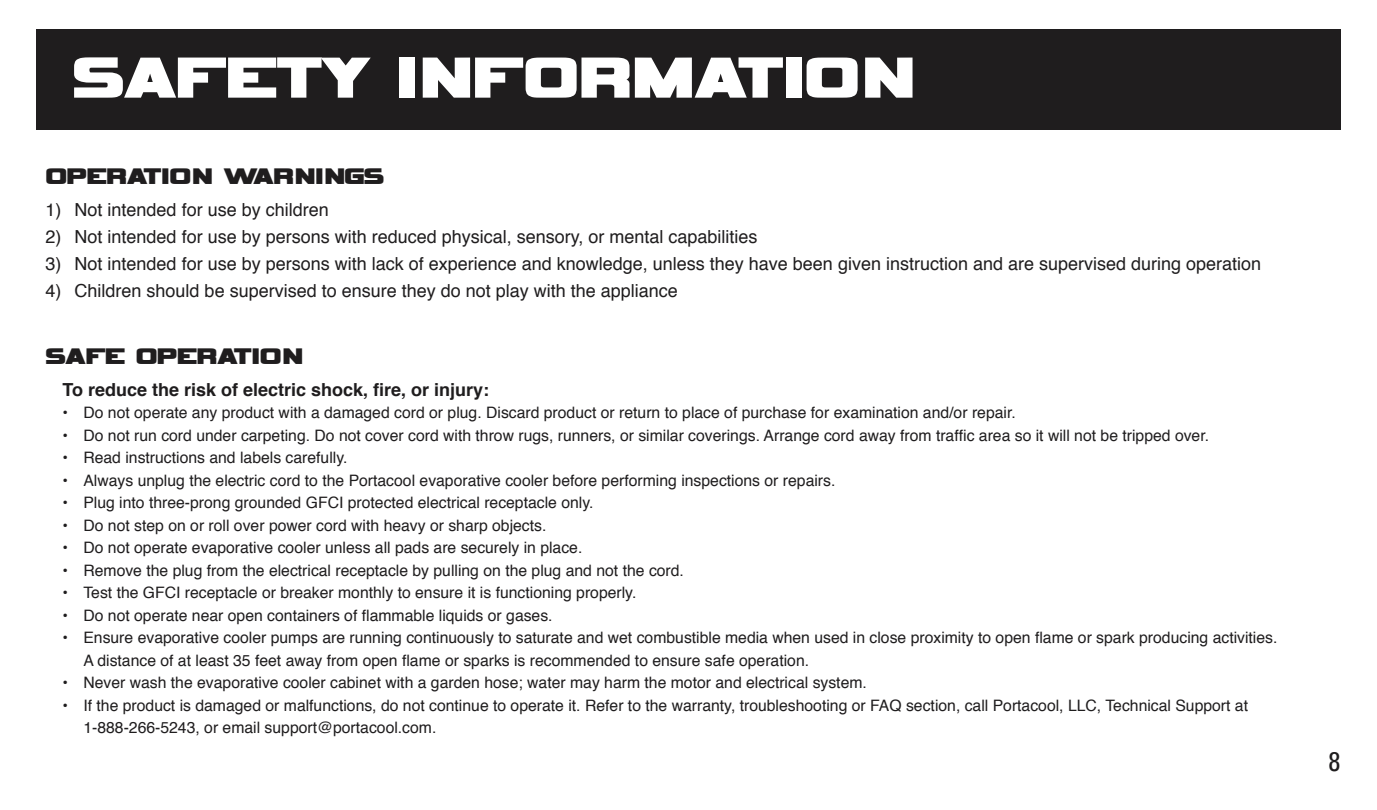
<style>
.page{position:relative;width:1377px;height:810px;background:#fff}
.page>*{position:absolute;margin:0;border:0;box-sizing:border-box;transform-origin:0 0}
.t1{font:81px "Vipnagorgialla";color:#fff}
.t2{font:31.5px "Vipnagorgialla";color:#1f1d1e}
.t3{font:condensed 27px "Univers";color:#1f1d1e}
.t4{font:18px "Helvetica";color:#1f1d1e}
.t5{font:700 18px "Helvetica";color:#1f1d1e}
.t6{font:15.75px/22.5px "Helvetica";color:#1f1d1e}
</style>
<div class="page">
<div style="left:36px;top:30px;width:1305px;height:100px;background:#1f1d1e"></div>
<h1 class="t1" style="left:72px;top:42px;width:845px">SAFETY INFORMATION</h1>
<h2 class="t2" style="left:45px;top:162px;width:340px">OPERATION WARNINGS</h2>
<p class="t4" style="left:45px;top:196px;width:285px">1) Not intended for use by children</p>
<p class="t4" style="left:45px;top:223px;width:714px">2) Not intended for use by persons with reduced physical, sensory, or mental capabilities</p>
<p class="t4" style="left:45px;top:250px;width:1217px">3) Not intended for use by persons with lack of experience and knowledge, unless they have been given instruction and are supervised during operation</p>
<p class="t4" style="left:45px;top:277px;width:634px">4) Children should be supervised to ensure they do not play with the appliance</p>
<h2 class="t2" style="left:45px;top:343px;width:259px">SAFE OPERATION</h2>
<p class="t5" style="left:62px;top:375px;width:428px">To reduce the risk of electric shock, fire, or injury:</p>
<p class="t6" style="left:62px;top:402px;width:955px">• Do not operate any product with a damaged cord or plug. Discard product or return to place of purchase for examination and/or repair.</p>
<p class="t6" style="left:62px;top:424px;width:1148px">• Do not run cord under carpeting. Do not cover cord with throw rugs, runners, or similar coverings. Arrange cord away from traffic area so it will not be tripped over.</p>
<p class="t6" style="left:62px;top:447px;width:287px">• Read instructions and labels carefully.</p>
<p class="t6" style="left:62px;top:469px;width:775px">• Always unplug the electric cord to the Portacool evaporative cooler before performing inspections or repairs.</p>
<p class="t6" style="left:62px;top:492px;width:533px">• Plug into three-prong grounded GFCI protected electrical receptacle only.</p>
<p class="t6" style="left:62px;top:514px;width:486px">• Do not step on or roll over power cord with heavy or sharp objects.</p>
<p class="t6" style="left:62px;top:537px;width:522px">• Do not operate evaporative cooler unless all pads are securely in place.</p>
<p class="t6" style="left:62px;top:559px;width:623px">• Remove the plug from the electrical receptacle by pulling on the plug and not the cord.</p>
<p class="t6" style="left:62px;top:582px;width:576px">• Test the GFCI receptacle or breaker monthly to ensure it is functioning properly.</p>
<p class="t6" style="left:62px;top:604px;width:492px">• Do not operate near open containers of flammable liquids or gases.</p>
<p class="t6" style="left:83px;top:627px;width:1196px;text-indent:-21px">• Ensure evaporative cooler pumps are running continuously to saturate and wet combustible media when used in close proximity to open flame or spark producing activities.<br>A distance of at least 35 feet away from open flame or sparks is recommended to ensure safe operation.</p>
<p class="t6" style="left:62px;top:672px;width:806px">• Never wash the evaporative cooler cabinet with a garden hose; water may harm the motor and electrical system.</p>
<p class="t6" style="left:83px;top:694px;width:1166px;text-indent:-21px">• If the product is damaged or malfunctions, do not continue to operate it. Refer to the warranty, troubleshooting or FAQ section, call Portacool, LLC, Technical Support at<br>1-888-266-5243, or email support@portacool.com.</p>
<h3 class="t3" style="left:1329px;top:744px;width:13px">8</h3>
</div>
